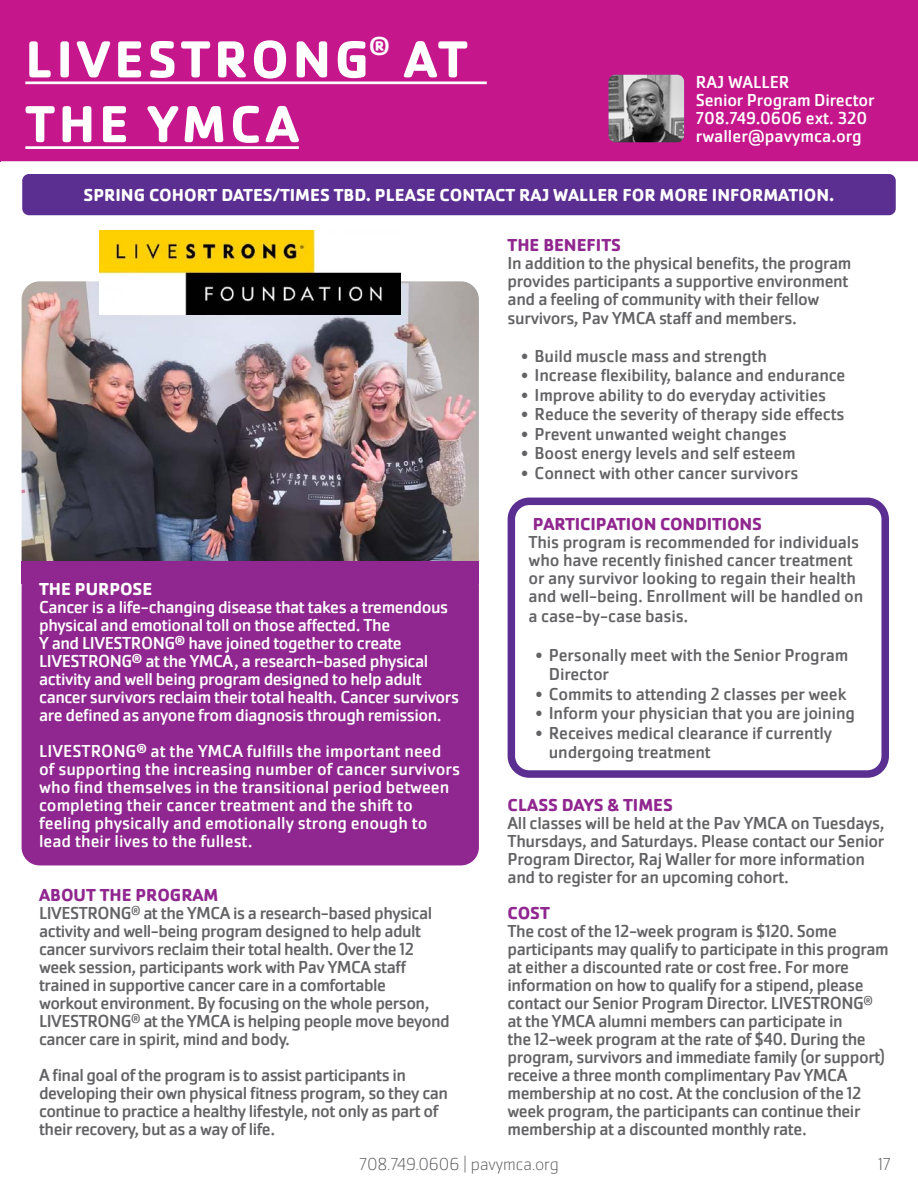
<style>
.page{position:relative;width:918px;height:1188px;background:#fff}
.page>*{position:absolute;margin:0;border:0;box-sizing:border-box;transform-origin:0 0}
.t1{font:700 54px/64.8px "Cachet Pro";letter-spacing:.07em;color:#fff}
.t2{font:700 21px "Cachet Pro";color:#fff}
.t3{font:18px/18px "Cachet Pro";letter-spacing:-.025em;color:#636366}
.t4{font:18px/18px "Cachet Pro";letter-spacing:-.025em;color:#fff}
.t5{font:18px/18px "Cachet Pro";color:#fff}
.Body_Copy{font:700 18px "Cachet Pro";color:#fff}
.t6{font:700 18px "Cachet Pro";letter-spacing:-.005em;color:#90268f}
.t7{font:200 18px "Cachet Pro";color:#636366}
</style>
<div class="page">
<img style="left:22px;top:281px;width:457px;height:280px">
<div style="left:22px;top:568px;width:457px;height:297px;background:#90268f;border-radius:18px"></div>
<div style="left:0;top:0;width:918px;height:161px;background:#c5168c"></div>
<div style="left:508px;top:498px;width:381px;height:280px;border:8px solid #5b2e91;border-radius:18px"></div>
<div style="left:22px;top:174px;width:874px;height:41px;background:#5b2e91;border-radius:7px"></div>
<hr style="left:25px;top:81px;width:462px;height:3px;background:#fff">
<hr style="left:25px;top:146px;width:274px;height:3px;background:#fff">
<img style="left:609px;top:75px;width:75px;height:67px">
<img style="left:100px;top:230px;width:301px;height:84px">
<div style="left:22px;top:561px;width:457px;height:23px;background:#90268f"></div>
<p class="t2" style="left:369px;top:33px;width:22px">®</p>
<p class="t1" style="left:25px;top:27px;width:444px">LIVESTRONG AT<br>THE YMCA</p>
<p class="t5" style="left:696px;top:73px;width:95px">RAJ WALLER</p>
<p class="t4" style="left:696px;top:91px;width:180px">Senior Program Director</p>
<p class="t5" style="left:696px;top:109px;width:173px">708.749.0606 ext. 320</p>
<p class="t5" style="left:696px;top:127px;width:167px">rwaller@pavymca.org</p>
<p class="Body_Copy" style="left:84px;top:184px;width:752px">SPRING COHORT DATES/TIMES TBD. PLEASE CONTACT RAJ WALLER FOR MORE INFORMATION.</p>
<p class="Body_Copy" style="left:39px;top:577px;width:115px">THE PURPOSE</p>
<p class="t4" style="left:39px;top:598px;width:421px">Cancer is a life-changing disease that takes a tremendous physical and emotional toll on those affected. The<br>Y and LIVESTRONG<sup>®</sup> have joined together to create LIVESTRONG<sup>®</sup> at the YMCA, a research-based physical activity and well being program designed to help adult cancer survivors reclaim their total health. Cancer survivors are defined as anyone from diagnosis through remission.</p>
<p class="t5" style="left:39px;top:742px;width:422px">LIVESTRONG<sup>®</sup> at the YMCA fulfills the important need of supporting the increasing number of cancer survivors who find themselves in the transitional period between completing their cancer treatment and the shift to feeling physically and emotionally strong enough to lead their lives to the fullest.</p>
<p class="t6" style="left:39px;top:883px;width:181px">ABOUT THE PROGRAM</p>
<p class="t3" style="left:39px;top:904px;width:412px">LIVESTRONG<sup>®</sup> at the YMCA is a research-based physical activity and well-being program designed to help adult cancer survivors reclaim their total health. Over the 12 week session, participants work with Pav YMCA staff trained in supportive cancer care in a comfortable<br>workout environment. By focusing on the whole person, LIVESTRONG<sup>®</sup> at the YMCA is helping people move beyond cancer care in spirit, mind and body.</p>
<p class="t3" style="left:39px;top:1066px;width:411px">A final goal of the program is to assist participants in developing their own physical fitness program, so they can continue to practice a healthy lifestyle, not only as part of their recovery, but as a way of life.</p>
<p class="t6" style="left:508px;top:233px;width:115px">THE BENEFITS</p>
<p class="t3" style="left:508px;top:254px;width:345px;line-height:18.5px">In addition to the physical benefits, the program provides participants a supportive environment and a feeling of community with their fellow survivors, Pav YMCA staff and members.</p>
<p class="t3" style="left:521px;top:347px;width:247px">• Build muscle mass and strength</p>
<p class="t3" style="left:521px;top:366px;width:326px">• Increase flexibility, balance and endurance</p>
<p class="t3" style="left:521px;top:386px;width:307px">• Improve ability to do everyday activities</p>
<p class="t3" style="left:521px;top:405px;width:325px">• Reduce the severity of therapy side effects</p>
<p class="t3" style="left:521px;top:425px;width:267px">• Prevent unwanted weight changes</p>
<p class="t3" style="left:521px;top:444px;width:276px">• Boost energy levels and self esteem</p>
<p class="t3" style="left:521px;top:464px;width:279px">• Connect with other cancer survivors</p>
<p class="t6" style="left:533px;top:513px;width:230px">PARTICIPATION CONDITIONS</p>
<p class="t3" style="left:529px;top:533px;width:336px">This program is recommended for individuals who have recently finished cancer treatment or any survivor looking to regain their health and well-being. Enrollment will be handled on a case-by-case basis.</p>
<p class="t3" style="left:549px;top:645px;width:301px;line-height:19.5px;text-indent:-14px">• Personally meet with the Senior Program<br>Director</p>
<p class="t3" style="left:535px;top:685px;width:313px">• Commits to attending 2 classes per week</p>
<p class="t3" style="left:535px;top:704px;width:321px">• Inform your physician that you are joining</p>
<p class="t3" style="left:549px;top:723px;width:285px;line-height:19.5px;text-indent:-14px">• Receives medical clearance if currently undergoing treatment</p>
<p class="t6" style="left:508px;top:793px;width:167px">CLASS DAYS &amp; TIMES</p>
<p class="t3" style="left:508px;top:814px;width:378px">All classes will be held at the Pav YMCA on Tuesdays, Thursdays, and Saturdays. Please contact our Senior Program Director, Raj Waller for more information and to register for an upcoming cohort.</p>
<p class="t6" style="left:508px;top:901px;width:44px">COST</p>
<p class="t3" style="left:508px;top:922px;width:383px">The cost of the 12-week program is $120. Some participants may qualify to participate in this program at either a discounted rate or cost free. For more information on how to qualify for a stipend, please contact our Senior Program Director. LIVESTRONG<sup>® </sup>at the YMCA alumni members can participate in<br>the 12-week program at the rate of $40. During the program, survivors and immediate family (or support) receive a three month complimentary Pav YMCA membership at no cost. At the conclusion of the 12 week program, the participants can continue their membership at a discounted monthly rate.</p>
<p class="t7" style="left:359px;top:1154px;width:201px">708.749.0606 | pavymca.org</p>
<p class="t7" style="left:878px;top:1154px;width:14px">17</p>
</div>
